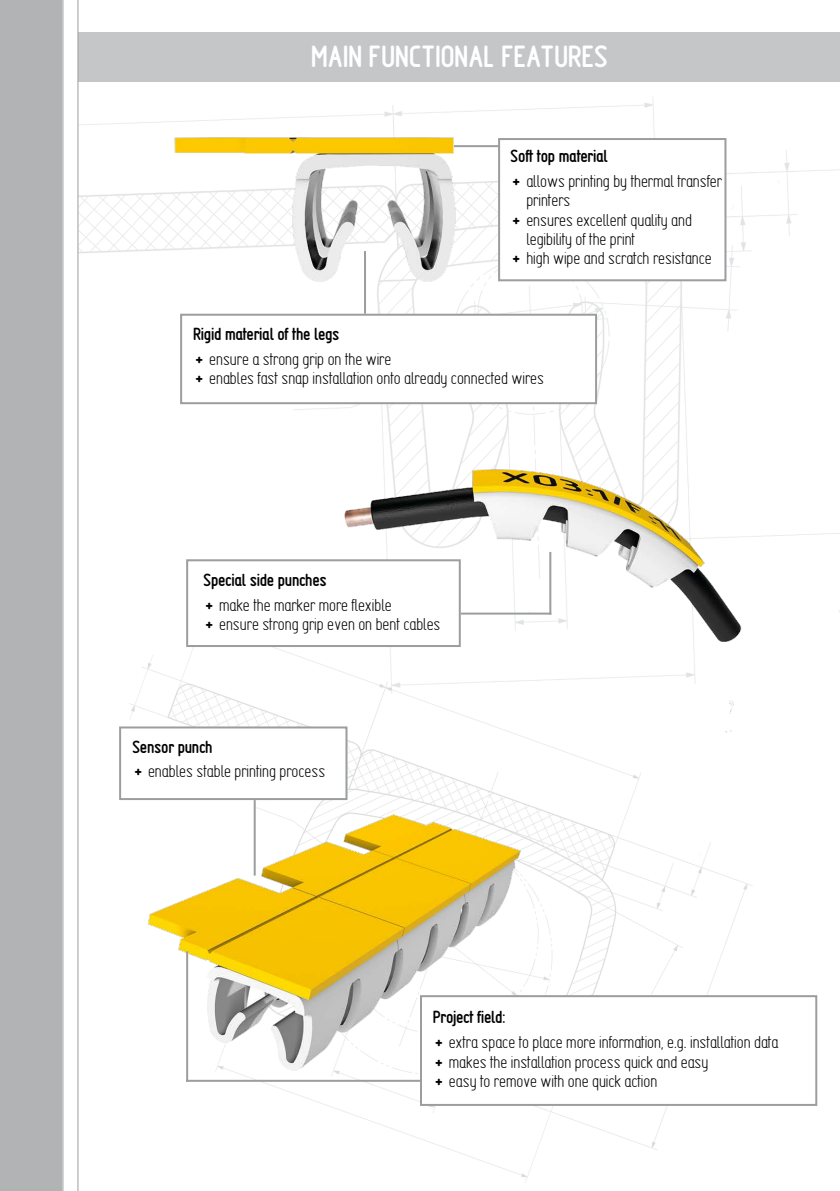
<style>
.page{position:relative;width:840px;height:1191px;background:#fff}
.page>*{position:absolute;margin:0;border:0;box-sizing:border-box;transform-origin:0 0}
.t1{font:700 28px "Partex Marking";color:#fff}
.t2{font:16px/19.2px "Partex Marking";color:#000}
.product_descrition{font:700 16px "Partex Marking";color:#000}
.s1{font-weight:700;font-size:18px}
</style>
<div class="page">
<img style="left:78px;top:81px;width:728px;height:1089px">
<div style="left:498px;top:138px;width:228px;height:143px;background:#fff;border:2px solid #9b9d9f"></div>
<div style="left:420px;top:995px;width:396px;height:111px;background:#fff;border:2px solid #9b9d9f"></div>
<div style="left:119px;top:726px;width:228px;height:74px;background:#fff;border:2px solid #9b9d9f"></div>
<div style="left:180px;top:314px;width:416px;height:90px;background:#fff;border:2px solid #9b9d9f"></div>
<div style="left:186px;top:559px;width:274px;height:88px;background:#fff;border:2px solid #9b9d9f"></div>
<hr style="left:253px;top:800px;width:2px;height:75px;background:#9b9d9f">
<hr style="left:186px;top:951px;width:2px;height:130px;background:#9b9d9f">
<hr style="left:364px;top:251px;width:2px;height:63px;background:#9b9d9f">
<hr style="left:549px;top:552px;width:2px;height:62px;background:#9b9d9f">
<hr style="left:453px;top:145px;width:45px;height:2px;background:#9b9d9f">
<hr style="left:460px;top:612px;width:91px;height:2px;background:#9b9d9f">
<hr style="left:186px;top:1079px;width:234px;height:2px;background:#9b9d9f">
<div style="left:0;top:0;width:62px;height:1191px;background:#b1b3b5"></div>
<div style="left:62px;top:32px;width:777px;height:49px;background:#c5c6c8"></div>
<svg style="left:62px;top:0;width:16px;height:1191px"></svg>
<p class="t1" style="left:310px;top:39px;width:298px">MAIN FUNCTIONAL FEATURES</p>
<p class="product_descrition" style="left:510px;top:146px;width:98px">Soft top material</p>
<p class="t2" style="left:526px;top:172px;width:197px;text-indent:-14px"><span class="s1">+</span> allows printing by thermal transfer printers</p>
<p class="t2" style="left:526px;top:210px;width:167px;text-indent:-14px"><span class="s1">+</span> ensures excellent quality and legibility of the print</p>
<p class="t2" style="left:512px;top:248px;width:201px"><span class="s1">+</span> high wipe and scratch resistance</p>
<p class="product_descrition" style="left:193px;top:324px;width:147px">Rigid material of the legs</p>
<p class="t2" style="left:195px;top:349px;width:197px"><span class="s1">+</span> ensure a strong grip on the wire</p>
<p class="t2" style="left:195px;top:369px;width:350px"><span class="s1">+</span> enables fast snap installation onto already connected wires</p>
<p class="product_descrition" style="left:203px;top:569px;width:125px">Special side punches</p>
<p class="t2" style="left:205px;top:595px;width:188px"><span class="s1">+</span> make the marker more flexible</p>
<p class="t2" style="left:205px;top:614px;width:237px"><span class="s1">+</span> ensure strong grip even on bent cables</p>
<p class="product_descrition" style="left:132px;top:736px;width:82px">Sensor punch</p>
<p class="t2" style="left:134px;top:762px;width:193px"><span class="s1">+</span> enables stable printing process</p>
<p class="product_descrition" style="left:432px;top:1007px;width:74px">Project field:</p>
<p class="t2" style="left:434px;top:1032px;width:345px"><span class="s1">+</span> extra space to place more information, e.g. installation data</p>
<p class="t2" style="left:434px;top:1051px;width:275px"><span class="s1">+</span> makes the installation process quick and easy</p>
<p class="t2" style="left:434px;top:1071px;width:224px"><span class="s1">+</span> easy to remove with one quick action</p>
</div>
